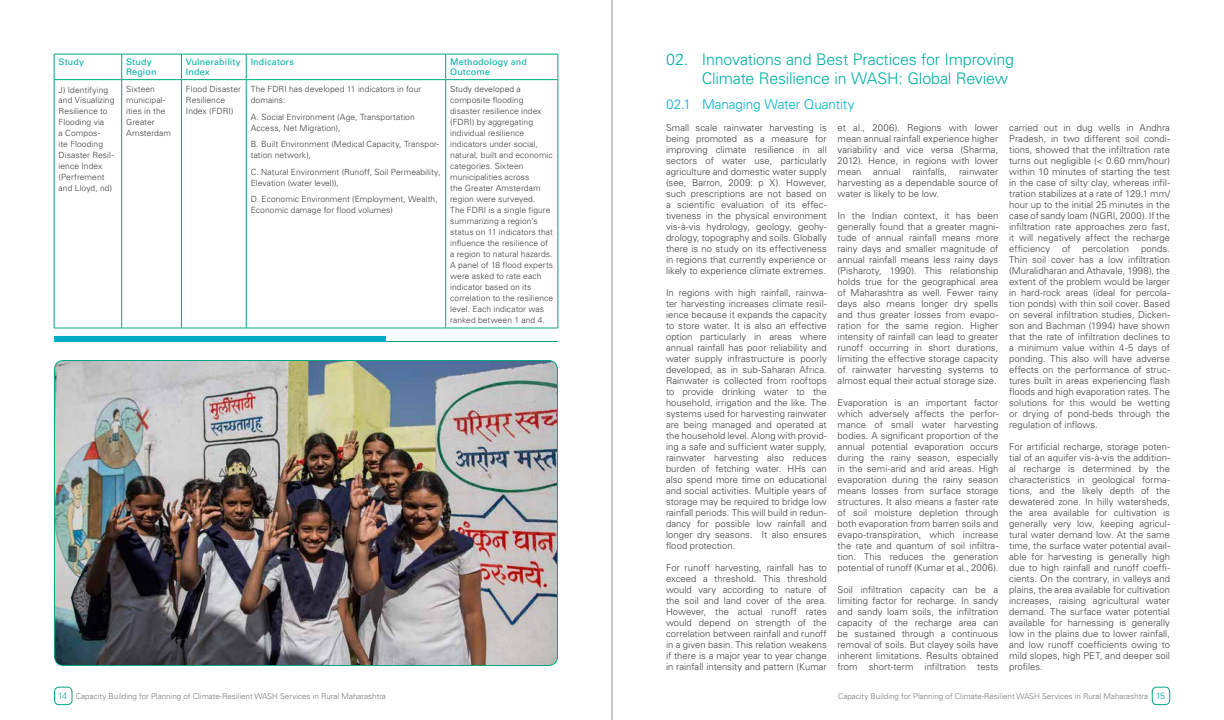
<style>
.page{position:relative;width:1224px;height:720px;background:#fff}
.page>*{position:absolute;margin:0;border:0;box-sizing:border-box;transform-origin:0 0}
.t1{font:300 16px/19.2px "Univers LT Std";letter-spacing:-.01em;color:#00afa5}
.t2{font:300 13.5px "Univers LT Std";letter-spacing:-.01em;color:#00b1c9}
.t3{font:300 9.5px/11px "Univers LT Std";color:#414042;text-align:justify}
.t4{font:9px/10px "Univers LT Std";letter-spacing:.015em;color:#00afa5}
.t5{font:300 8.5px/11px "Univers LT Std";letter-spacing:.005em;color:#414042}
.t6{font:300 8px "Univers LT Std";color:#77787b}
.s1{font-size:9px;color:#00a99d}
</style>
<div class="page">
<div style="left:54px;top:687px;width:18px;height:18px;border:1px solid #00a77e;border-radius:4px"></div>
<div style="left:1152px;top:687px;width:18px;height:18px;border:1px solid #00a77e;border-radius:4px"></div>
<hr style="left:54px;top:54px;width:68px;height:1px;background:#00a77e">
<svg style="left:54px;top:54px;width:1px;height:25px"></svg>
<hr style="left:122px;top:54px;width:59px;height:1px;background:#00a77e">
<svg style="left:122px;top:54px;width:1px;height:25px"></svg>
<hr style="left:181px;top:54px;width:65px;height:1px;background:#00a77e">
<svg style="left:181px;top:54px;width:1px;height:25px"></svg>
<hr style="left:246px;top:54px;width:200px;height:1px;background:#00a77e">
<svg style="left:246px;top:54px;width:1px;height:25px"></svg>
<hr style="left:446px;top:54px;width:112px;height:1px;background:#00a77e">
<svg style="left:446px;top:54px;width:1px;height:25px"></svg>
<svg style="left:558px;top:54px;width:1px;height:26px"></svg>
<hr style="left:54px;top:79px;width:68px;height:1px;background:#00a77e">
<hr style="left:54px;top:80px;width:1px;height:248px;background:#00a77e">
<hr style="left:122px;top:79px;width:59px;height:1px;background:#00a77e">
<hr style="left:122px;top:80px;width:1px;height:248px;background:#00a77e">
<hr style="left:181px;top:79px;width:65px;height:1px;background:#00a77e">
<hr style="left:181px;top:80px;width:1px;height:248px;background:#00a77e">
<hr style="left:246px;top:79px;width:200px;height:1px;background:#00a77e">
<hr style="left:246px;top:80px;width:1px;height:248px;background:#00a77e">
<hr style="left:446px;top:79px;width:112px;height:1px;background:#00a77e">
<hr style="left:446px;top:80px;width:1px;height:248px;background:#00a77e">
<hr style="left:558px;top:80px;width:1px;height:248px;background:#00a77e">
<hr style="left:54px;top:328px;width:68px;height:1px;background:#00a77e">
<hr style="left:122px;top:328px;width:59px;height:1px;background:#00a77e">
<hr style="left:181px;top:328px;width:65px;height:1px;background:#00a77e">
<hr style="left:246px;top:328px;width:200px;height:1px;background:#00a77e">
<hr style="left:446px;top:328px;width:112px;height:1px;background:#00a77e">
<img style="left:54px;top:360px;width:504px;height:306px">
<div style="left:54px;top:360px;width:504px;height:306px;border:1px solid #00a77e;border-radius:9px"></div>
<hr style="left:54px;top:341px;width:504px;height:1px;background:#00a77e">
<div style="left:54px;top:336px;width:332px;height:6px;background:#00abc5"></div>
<hr style="left:612px;top:0;width:1px;height:720px;background:#939598">
<p class="t4" style="left:59px;top:57px;width:27px">Study</p>
<p class="t4" style="left:126px;top:57px;width:32px">Study<br>Region</p>
<p class="t4" style="left:186px;top:57px;width:57px">Vulnerability<br>Index</p>
<p class="t4" style="left:251px;top:57px;width:45px">Indicators</p>
<p class="t4" style="left:450px;top:57px;width:78px">Methodology and<br>Outcome</p>
<p class="t5" style="left:59px;top:84px;width:57px">J) Identifying and Visualizing<br>Resilience to<br>Flooding via<br>a Compos-<br>ite Flooding<br>Disaster Resil&shy;ience Index (Perfrement and Lloyd, nd)</p>
<p class="t5" style="left:126px;top:84px;width:46px">Sixteen municipal&shy;ities in the<br>Greater<br>Amsterdam</p>
<p class="t5" style="left:186px;top:84px;width:57px">Flood Disaster<br>Resilience<br>Index (FDRI)</p>
<p class="t5" style="left:251px;top:84px;width:172px">The FDRI has developed 11 indicators in four domains:</p>
<p class="t5" style="left:450px;top:84px;width:105px">Study developed a composite flooding disaster resilience index (FDRI) by aggregating individual resilience indicators under social, natural, built and economic categories. Sixteen municipalities across<br>the Greater Amsterdam region were surveyed.<br>The FDRI is a single figure summarizing a region’s status on 11 indicators that influence the resilience of a region to natural hazards.<br>A panel of 18 flood experts were asked to rate each indicator based on its correlation to the resilience level. Each indicator was ranked between 1 and 4.</p>
<p class="t5" style="left:251px;top:111px;width:166px">A. Social Environment (Age, Transportation<br>Access, Net Migration),</p>
<p class="t5" style="left:251px;top:139px;width:190px">B. Built Environment (Medical Capacity, Transpor&shy;tation network),</p>
<p class="t5" style="left:251px;top:166px;width:191px">C. Natural Environment (Runoff, Soil Permeability,<br>Elevation (water level)),</p>
<p class="t5" style="left:251px;top:194px;width:188px">D. Economic Environment (Employment, Wealth,<br>Economic damage for flood volumes)</p>
<h1 class="t1" style="left:702px;top:49px;width:314px;text-indent:-35px">02. Innovations and Best Practices for Improving<br>Climate Resilience in WASH: Global Review</h1>
<h2 class="t2" style="left:666px;top:97px;width:190px">02.1 Managing Water Quantity</h2>
<p class="t3" style="left:666px;top:122px;width:162px">Small scale rainwater harvesting is being promoted as a measure for improving climate resilience in all sectors of water use, particularly agriculture and domestic water supply (see, Barron, 2009: p X). However, such prescriptions are not based on a scientific evaluation of its effec&shy;tiveness in the physical environment vis-à-vis hydrology, geology, geohy&shy;drology, topography and soils. Globally there is no study on its effectiveness in regions that currently experience or likely to experience climate extremes.</p>
<p class="t3" style="left:666px;top:287px;width:162px">In regions with high rainfall, rainwa&shy;ter harvesting increases climate resil&shy;ience because it expands the capacity to store water. It is also an effective option particularly in areas where annual rainfall has poor reliability and water supply infrastructure is poorly developed, as in sub-Saharan Africa.<br>Rainwater is collected from rooftops to provide drinking water to the household, irrigation and the like. The systems used for harvesting rainwater are being managed and operated at the household level. Along with provid&shy;ing a safe and sufficient water supply, rainwater harvesting also reduces burden of fetching water. HHs can also spend more time on educational and social activities. Multiple years of storage may be required to bridge low rainfall periods. This will build in redun&shy;dancy for possible low rainfall and longer dry seasons. It also ensures flood protection.</p>
<p class="t3" style="left:666px;top:562px;width:162px">For runoff harvesting, rainfall has to exceed a threshold. This threshold would vary according to nature of the soil and land cover of the area.<br>However, the actual runoff rates would depend on strength of the correlation between rainfall and runoff in a given basin. This relation weakens if there is a major year to year change in rainfall intensity and pattern (Kumar</p>
<p class="t3" style="left:838px;top:122px;width:162px">et al., 2006). Regions with lower mean annual rainfall experience higher variability and vice versa (Sharma, 2012). Hence, in regions with lower mean annual rainfalls, rainwater harvesting as a dependable source of water is likely to be low.</p>
<p class="t3" style="left:838px;top:210px;width:162px">In the Indian context, it has been generally found that a greater magni&shy;tude of annual rainfall means more rainy days and smaller magnitude of annual rainfall means less rainy days (Pisharoty, 1990). This relationship holds true for the geographical area of Maharashtra as well. Fewer rainy days also means longer dry spells and thus greater losses from evapo&shy;ration for the same region. Higher intensity of rainfall can lead to greater runoff occurring in short durations, limiting the effective storage capacity of rainwater harvesting systems to almost equal their actual storage size.</p>
<p class="t3" style="left:838px;top:397px;width:162px">Evaporation is an important factor which adversely affects the perfor&shy;mance of small water harvesting bodies. A significant proportion of the annual potential evaporation occurs during the rainy season, especially in the semi-arid and arid areas. High evaporation during the rainy season means losses from surface storage structures. It also means a faster rate of soil moisture depletion through both evaporation from barren soils and evapo-transpiration, which increase the rate and quantum of soil infiltra&shy;tion. This reduces the generation potential of runoff (Kumar et al., 2006).</p>
<p class="t3" style="left:838px;top:584px;width:162px">Soil infiltration capacity can be a limiting factor for recharge. In sandy and sandy loam soils, the infiltration capacity of the recharge area can be sustained through a continuous removal of soils. But clayey soils have inherent limitations. Results obtained from short-term infiltration tests</p>
<p class="t3" style="left:1009px;top:122px;width:162px">carried out in dug wells in Andhra Pradesh, in two different soil condi&shy;tions, showed that the infiltration rate turns out negligible (&lt; 0.60 mm/hour) within 10 minutes of starting the test in the case of silty clay, whereas infil&shy;tration stabilizes at a rate of 129.1 mm/ hour up to the initial 25 minutes in the case of sandy loam (NGRI, 2000). If the infiltration rate approaches zero fast, it will negatively affect the recharge efficiency</p>
<p class="t3" style="left:1062px;top:243px;width:10px">of</p>
<p class="t3" style="left:1083px;top:243px;width:48px">percolation</p>
<p class="t3" style="left:1009px;top:243px;width:162px;text-indent:132px">ponds.<br>Thin soil cover has a low infiltration (Muralidharan and Athavale, 1998), the extent of the problem would be larger in hard-rock areas (ideal for percola&shy;tion ponds) with thin soil cover. Based on several infiltration studies, Dicken&shy;son and Bachman (1994) have shown that the rate of infiltration declines to a minimum value within 4-5 days of ponding. This also will have adverse effects on the performance of struc&shy;tures built in areas experiencing flash floods and high evaporation rates. The solutions for this would be wetting or drying of pond-beds through the regulation of inflows.</p>
<p class="t3" style="left:1009px;top:441px;width:162px">For artificial recharge, storage poten&shy;tial of an aquifer vis-à-vis the addition&shy;al recharge is determined by the characteristics in geological forma&shy;tions, and the likely depth of the dewatered zone. In hilly watersheds, the area available for cultivation is generally very low, keeping agricul&shy;tural water demand low. At the same time, the surface water potential avail&shy;able for harvesting is generally high due to high rainfall and runoff coeffi&shy;cients. On the contrary, in valleys and plains, the area available for cultivation increases, raising agricultural water demand. The surface water potential available for harnessing is generally low in the plains due to lower rainfall, and low runoff coefficients owing to mild slopes, high PET, and deeper soil profiles.</p>
<p class="t6" style="left:58px;top:691px;width:330px"><span class="s1">14</span> Capacity Building for Planning of Climate-Resilient WASH Services in Rural Maharashtra</p>
<p class="t6" style="left:838px;top:691px;width:329px">Capacity Building for Planning of Climate-Resilient WASH Services in Rural Maharashtra <span class="s1">15</span></p>
</div>
